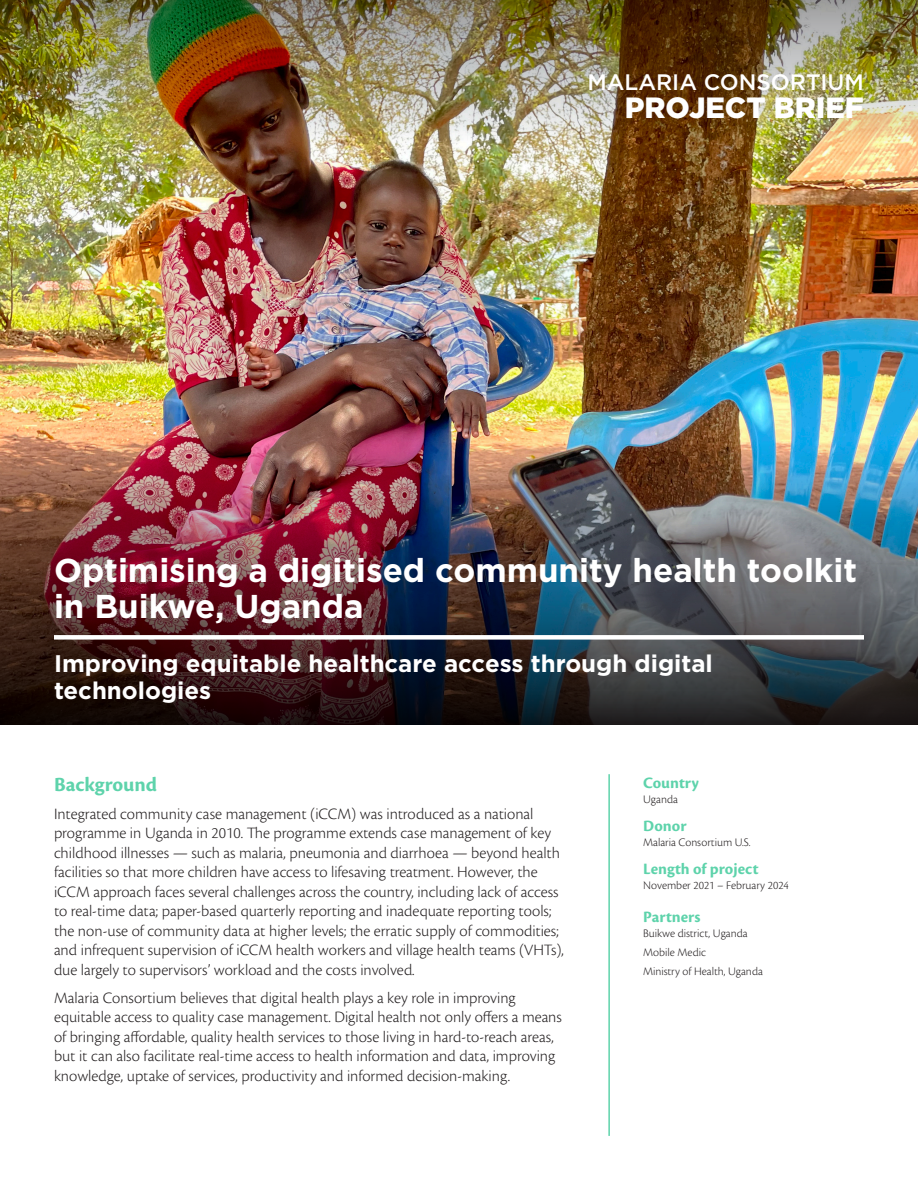
<style>
.page{position:relative;width:918px;height:1188px;background:#fff}
.page>*{position:absolute;margin:0;border:0;box-sizing:border-box;transform-origin:0 0}
.t1{font:700 33px/36px "Gotham";color:#fff}
.t2{font:900 29.25px "Gotham";color:#fff}
.Subheading{font:700 24px/27px "Gotham";color:#fff}
.t3{font:500 22.35px "Gotham";color:#fff}
.Heading_01{font:700 21px "Cronos Pro";color:#5ed3ab}
.Body{font:300 16.5px/19.5px "Cronos Pro";color:#231f20}
.Side_bar_heading{font:700 16.5px "Cronos Pro";color:#5ed3ab}
.Sidebar_body_text{font:300 12px "Cronos Pro";color:#231f20}
.Body-2{font:300 12px "Cronos Pro";color:#231f20}
</style>
<div class="page">
<img style="left:0;top:143px;width:918px;height:302px">
<img style="left:0;top:445px;width:918px;height:279px">
<img style="left:0;top:0;width:918px;height:143px">
<div style="left:54px;top:635px;width:810px;height:5px;background:#fff"></div>
<hr style="left:608px;top:774px;width:2px;height:362px;background:#5ed3ab">
<p class="t3" style="left:587px;top:68px;width:278px">MALARIA CONSORTIUM</p>
<p class="t2" style="left:625px;top:88px;width:241px">PROJECT BRIEF</p>
<p class="t1" style="left:54px;top:552px;width:805px">Optimising a digitised community health toolkit in Buikwe, Uganda</p>
<p class="Subheading" style="left:54px;top:650px;width:660px">Improving equitable healthcare access through digital technologies</p>
<p class="Heading_01" style="left:54px;top:772px;width:105px">Background</p>
<p class="Body" style="left:54px;top:804px;width:511px">Integrated community case management (iCCM) was introduced as a national programme in Uganda in 2010. The programme extends case management of key childhood illnesses — such as malaria, pneumonia and diarrhoea — beyond health facilities so that more children have access to lifesaving treatment. However, the iCCM approach faces several challenges across the country, including lack of access to real-time data; paper-based quarterly reporting and inadequate reporting tools; the non-use of community data at higher levels; the erratic supply of commodities; and infrequent supervision of iCCM health workers and village health teams (VHTs), due largely to supervisors’ workload and the costs involved.</p>
<p class="Body" style="left:54px;top:988px;width:509px">Malaria Consortium believes that digital health plays a key role in improving equitable access to quality case management. Digital health not only offers a means of bringing affordable, quality health services to those living in hard-to-reach areas, but it can also facilitate real-time access to health information and data, improving knowledge, uptake of services, productivity and informed decision-making.</p>
<p class="Side_bar_heading" style="left:643px;top:774px;width:57px">Country</p>
<p class="Sidebar_body_text" style="left:643px;top:793px;width:36px">Uganda</p>
<p class="Side_bar_heading" style="left:643px;top:817px;width:45px">Donor</p>
<p class="Sidebar_body_text" style="left:643px;top:836px;width:109px">Malaria Consortium U.S.</p>
<p class="Side_bar_heading" style="left:643px;top:860px;width:117px">Length of project</p>
<p class="Body-2" style="left:643px;top:879px;width:147px">November 2021 – February 2024</p>
<p class="Side_bar_heading" style="left:643px;top:907px;width:59px">Partners</p>
<p class="Sidebar_body_text" style="left:643px;top:926px;width:106px">Buikwe district, Uganda</p>
<p class="Sidebar_body_text" style="left:643px;top:945px;width:65px">Mobile Medic</p>
<p class="Sidebar_body_text" style="left:643px;top:964px;width:121px">Ministry of Health, Uganda</p>
</div>
